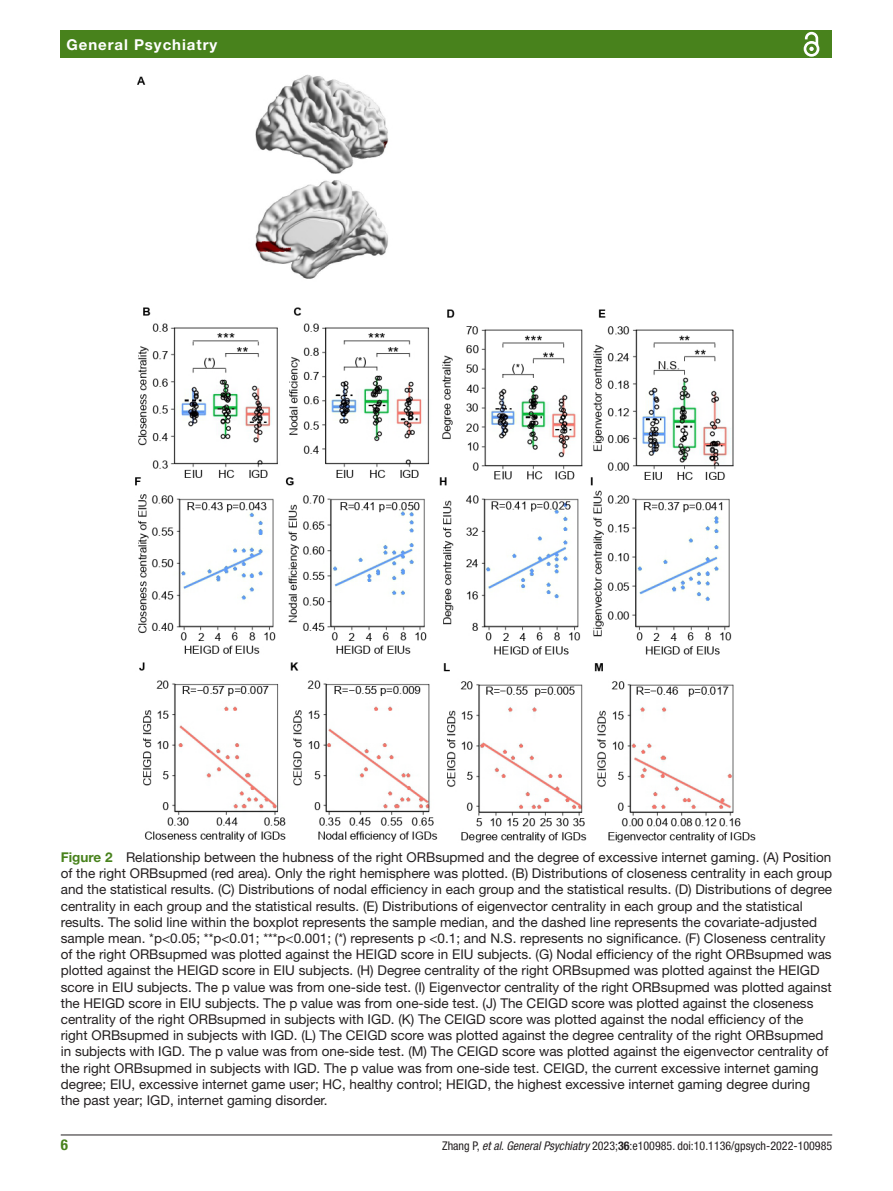
<style>
.page{position:relative;width:893px;height:1191px;background:#fff}
.page>*{position:absolute;margin:0;border:0;box-sizing:border-box;transform-origin:0 0}
.t1{font:700 15px "Helvetica Neue LT Std";letter-spacing:.065em;color:#fff}
.t2{font:700 condensed 15px "Helvetica Neue LT Std";color:#48821c}
.t3{font:13.5px/16.2px "Helvetica Neue LT Std";color:#231f20}
.t4{font:condensed 12px "Helvetica Neue LT Std";color:#231f20}
.s1{font-weight:700;color:#48821c}
.s2{font-style:italic}
.s3{font-weight:700}
</style>
<div class="page">
<hr style="left:61px;top:1134px;width:771px;height:1px;background:#231f20">
<div style="left:61px;top:31px;width:771px;height:27px;background:#48821c"></div>
<svg style="left:803px;top:31px;width:17px;height:26px"></svg>
<img style="left:136px;top:74px;width:620px;height:769px">
<p class="t1" style="left:66px;top:35px;width:152px">General Psychiatry</p>
<p class="t3" style="left:61px;top:849px;width:773px"><span class="s1">Figure 2</span> Relationship between the hubness of the right ORBsupmed and the degree of excessive internet gaming. (A) Position of the right ORBsupmed (red area). Only the right hemisphere was plotted. (B) Distributions of closeness centrality in each group and the statistical results. (C) Distributions of nodal efficiency in each group and the statistical results. (D) Distributions of degree centrality in each group and the statistical results. (E) Distributions of eigenvector centrality in each group and the statistical results. The solid line within the boxplot represents the sample median, and the dashed line represents the covariate-adjusted sample mean. *p&lt;0.05; **p&lt;0.01; ***p&lt;0.001; (*) represents p &lt;0.1; and N.S. represents no significance. (F) Closeness centrality of the right ORBsupmed was plotted against the HEIGD score in EIU subjects. (G) Nodal efficiency of the right ORBsupmed was plotted against the HEIGD score in EIU subjects. (H) Degree centrality of the right ORBsupmed was plotted against the HEIGD score in EIU subjects. The p value was from one-side test. (I) Eigenvector centrality of the right ORBsupmed was plotted against the HEIGD score in EIU subjects. The p value was from one-side test. (J) The CEIGD score was plotted against the closeness centrality of the right ORBsupmed in subjects with IGD. (K) The CEIGD score was plotted against the nodal efficiency of the right ORBsupmed in subjects with IGD. (L) The CEIGD score was plotted against the degree centrality of the right ORBsupmed in subjects with IGD. The p value was from one-side test. (M) The CEIGD score was plotted against the eigenvector centrality of the right ORBsupmed in subjects with IGD. The p value was from one-side test. CEIGD, the current excessive internet gaming degree; EIU, excessive internet game user; HC, healthy control; HEIGD, the highest excessive internet gaming degree during the past year; IGD, internet gaming disorder.</p>
<p class="t2" style="left:61px;top:1135px;width:9px">6</p>
<p class="t4" style="left:442px;top:1138px;width:392px">Zhang P, <span class="s2">et al</span>. <span class="s2">General Psychiatry</span> 2023;<span class="s3">36</span>:e100985. doi:10.1136/gpsych-2022-100985</p>
</div>
